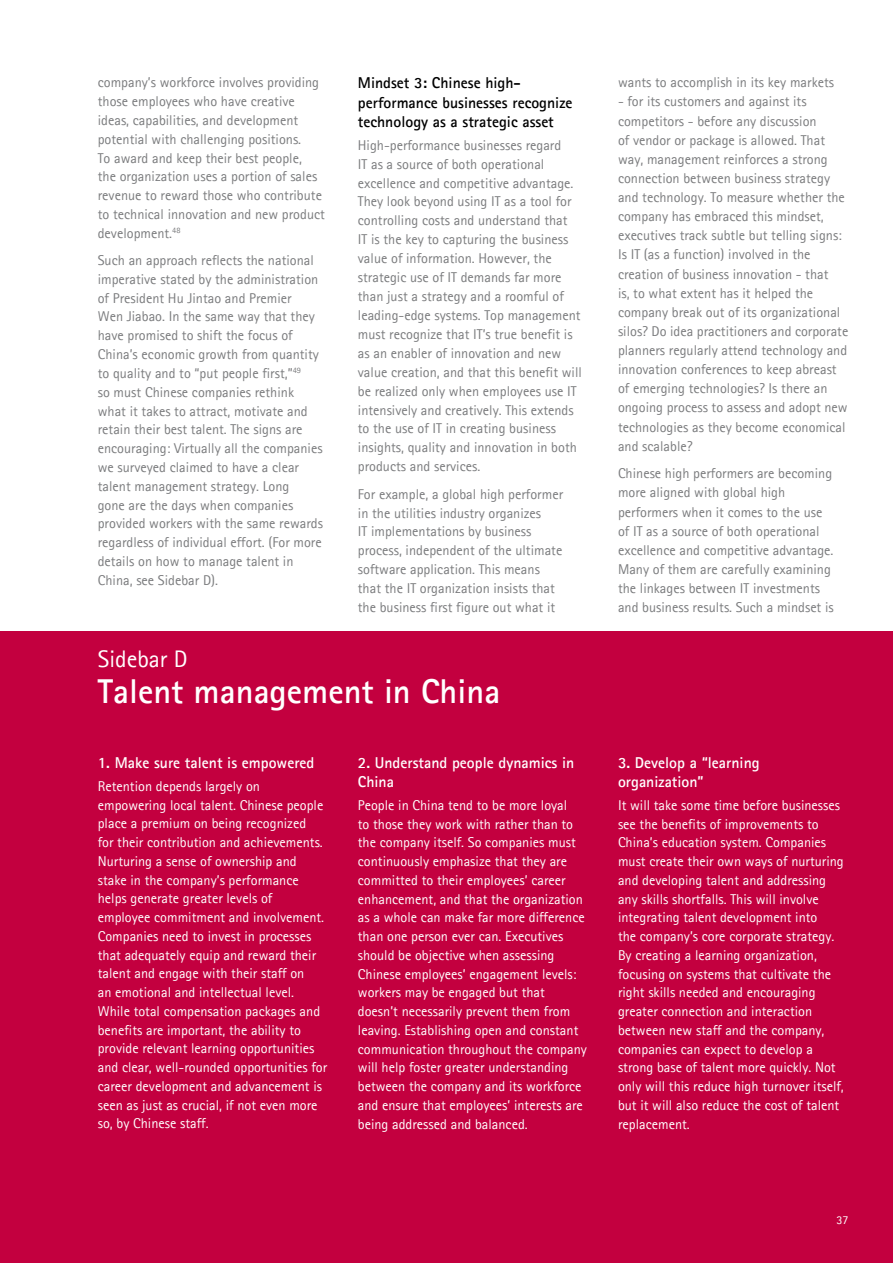
<style>
.page{position:relative;width:893px;height:1263px;background:#fff}
.page>*{position:absolute;margin:0;border:0;box-sizing:border-box;transform-origin:0 0}
.t1{font:700 34.5px "Agfa Rotis Sans Serif";color:#fff}
.t2{font:24px "Agfa Rotis Sans Serif";color:#fff}
.t3{font:700 15.75px/18.9px "Agfa Rotis Sans Serif";color:#fff}
.t4{font:700 15.75px/19px "Agfa Rotis Sans Serif";color:#000}
.t5{font:14.25px/18.8px "Agfa Rotis Sans Serif";color:#7b7c7e}
.t6{font:14.25px/18.8px "Agfa Rotis Sans Serif";color:#fff}
.t7{font:12px "Agfa Rotis Sans Serif";color:#fff}
</style>
<div class="page">
<div style="left:0;top:631px;width:893px;height:632px;background:#c3003f"></div>
<p class="t5" style="left:98px;top:73px;width:229px">company’s workforce involves providing those employees who have creative ideas, capabilities, and development potential with challenging positions.<br>To award and keep their best people,<br>the organization uses a portion of sales revenue to reward those who contribute to technical innovation and new product development.<sup>48</sup></p>
<p class="t5" style="left:98px;top:251px;width:227px">Such an approach reflects the national imperative stated by the administration of President Hu Jintao and Premier<br>Wen Jiabao. In the same way that they have promised to shift the focus of China’s economic growth from quantity to quality and to “put people first,”<sup>49<br></sup>so must Chinese companies rethink what it takes to attract, motivate and retain their best talent. The signs are encouraging: Virtually all the companies we surveyed claimed to have a clear talent management strategy. Long<br>gone are the days when companies provided workers with the same rewards regardless of individual effort. (For more details on how to manage talent in China, see Sidebar D).</p>
<p class="t4" style="left:358px;top:73px;width:216px">Mindset 3: Chinese high&shy;performance businesses recognize technology as a strategic asset</p>
<p class="t5" style="left:358px;top:135px;width:225px">High-performance businesses regard<br>IT as a source of both operational excellence and competitive advantage.<br>They look beyond using IT as a tool for controlling costs and understand that<br>IT is the key to capturing the business value of information. However, the strategic use of IT demands far more than just a strategy and a roomful of leading-edge systems. Top management must recognize that IT’s true benefit is as an enabler of innovation and new value creation, and that this benefit will be realized only when employees use IT intensively and creatively. This extends to the use of IT in creating business insights, quality and innovation in both products and services.</p>
<p class="t5" style="left:358px;top:484px;width:207px">For example, a global high performer in the utilities industry organizes<br>IT implementations by business process, independent of the ultimate software application. This means that the IT organization insists that the business first figure out what it</p>
<h2 class="t2" style="left:98px;top:645px;width:91px">Sidebar D</h2>
<h1 class="t1" style="left:98px;top:670px;width:404px">Talent management in China</h1>
<p class="t3" style="left:98px;top:753px;width:218px">1. Make sure talent is empowered</p>
<p class="t6" style="left:98px;top:776px;width:231px">Retention depends largely on empowering local talent. Chinese people place a premium on being recognized<br>for their contribution and achievements.<br>Nurturing a sense of ownership and stake in the company’s performance helps generate greater levels of employee commitment and involvement.<br>Companies need to invest in processes that adequately equip and reward their talent and engage with their staff on<br>an emotional and intellectual level.<br>While total compensation packages and benefits are important, the ability to provide relevant learning opportunities and clear, well-rounded opportunities for career development and advancement is seen as just as crucial, if not even more so, by Chinese staff.</p>
<p class="t3" style="left:358px;top:753px;width:218px">2. Understand people dynamics in<br>China</p>
<p class="t6" style="left:358px;top:795px;width:230px">People in China tend to be more loyal<br>to those they work with rather than to the company itself. So companies must continuously emphasize that they are committed to their employees’ career enhancement, and that the organization as a whole can make far more difference than one person ever can. Executives should be objective when assessing Chinese employees’ engagement levels: workers may be engaged but that doesn’t necessarily prevent them from leaving. Establishing open and constant communication throughout the company will help foster greater understanding between the company and its workforce and ensure that employees’ interests are being addressed and balanced.</p>
<p class="t5" style="left:618px;top:73px;width:218px">wants to accomplish in its key markets</p>
<p class="t5" style="left:618px;top:92px;width:232px">- for its customers and against its competitors - before any discussion<br>of vendor or package is allowed. That way, management reinforces a strong connection between business strategy and technology. To measure whether the company has embraced this mindset, executives track subtle but telling signs:<br>Is IT (as a function) involved in the creation of business innovation - that<br>is, to what extent has it helped the company break out of its organizational silos? Do idea practitioners and corporate planners regularly attend technology and innovation conferences to keep abreast of emerging technologies? Is there an ongoing process to assess and adopt new technologies as they become economical and scalable?</p>
<p class="t5" style="left:618px;top:464px;width:217px">Chinese high performers are becoming more aligned with global high performers when it comes to the use of IT as a source of both operational excellence and competitive advantage.<br>Many of them are carefully examining the linkages between IT investments and business results. Such a mindset is</p>
<p class="t3" style="left:618px;top:753px;width:143px">3. Develop a “learning organization”</p>
<p class="t6" style="left:618px;top:795px;width:227px">It will take some time before businesses see the benefits of improvements to China’s education system. Companies must create their own ways of nurturing and developing talent and addressing any skills shortfalls. This will involve integrating talent development into<br>the company’s core corporate strategy.<br>By creating a learning organization, focusing on systems that cultivate the right skills needed and encouraging greater connection and interaction between new staff and the company, companies can expect to develop a strong base of talent more quickly. Not only will this reduce high turnover itself, but it will also reduce the cost of talent replacement.</p>
<p class="t7" style="left:836px;top:1213px;width:13px">37</p>
</div>
